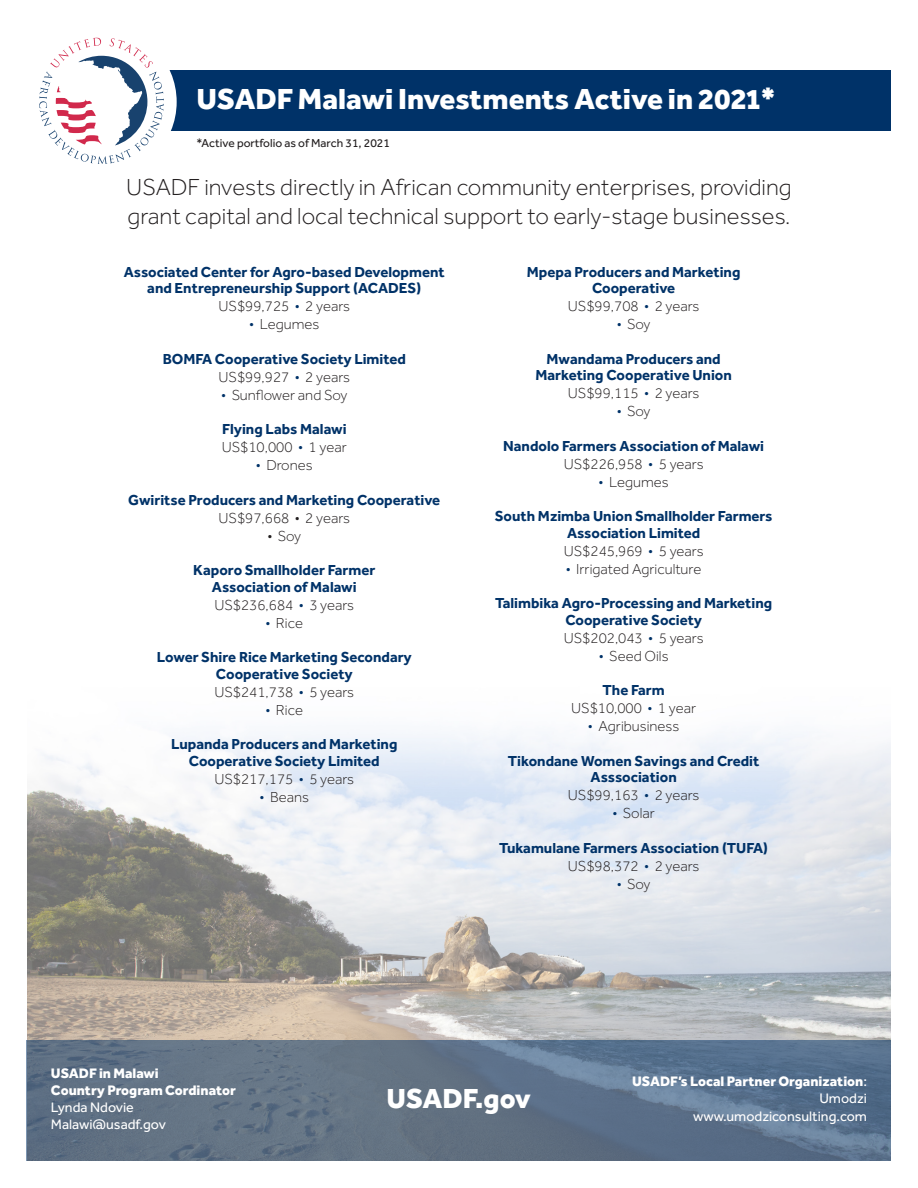
<style>
.page{position:relative;width:918px;height:1188px;background:#fff}
.page>*{position:absolute;margin:0;border:0;box-sizing:border-box;transform-origin:0 0}
.t1{font:800 30px "Effra";color:#fff}
.t2{font:800 28.5px "Effra";color:#fff}
.t3{font:300 24px/28.8px "Effra";color:#231f20}
.Captions{font:700 15px/16.5px "Effra";color:#003268;text-align:center}
.Text{font:300 15px "Effra";color:#231f20}
.t4{font:800 14.25px/17.1px "Effra";color:#fff}
.t5{font:14.25px/17.1px "Effra";color:#fff;text-align:right}
.t6{font:12px "Effra";color:#231f20}
.s1{color:#003268}
.s2{font-weight:400}
</style>
<div class="page">
<div style="left:138px;top:70px;width:753px;height:60px;background:#003268"></div>
<div style="left:27px;top:27px;width:150px;height:150px;background:#fff;border-radius:50%"></div>
<img style="left:27px;top:732px;width:864px;height:308px">
<svg style="left:27px;top:1040px;width:864px;height:121px;background:#5f7287"></svg>
<svg style="left:39px;top:38px;width:125px;height:126px"></svg>
<p class="t1" style="left:197px;top:81px;width:580px">USADF Malawi Investments Active in 2021*</p>
<p class="t6" style="left:197px;top:136px;width:195px">*Active portfolio as of March 31, 2021</p>
<p class="t3" style="left:126px;top:173px;width:667px">USADF invests directly in African community enterprises, providing grant capital and local technical support to early-stage businesses.</p>
<p class="Captions" style="left:124px;top:263px;width:323px">Associated Center for Agro-based Development and Entrepreneurship Support (ACADES)</p>
<p class="Text" style="left:218px;top:298px;width:133px">US$99,725 <span class="s1">•</span> 2 years</p>
<p class="Text" style="left:249px;top:316px;width:72px"><span class="s1">•</span> Legumes</p>
<p class="Captions" style="left:163px;top:350px;width:245px">BOMFA Cooperative Society Limited</p>
<p class="Text" style="left:218px;top:368px;width:133px">US$99,927 <span class="s1">•</span> 2 years</p>
<p class="Text" style="left:221px;top:386px;width:128px"><span class="s1">•</span> Sunflower and Soy</p>
<p class="Captions" style="left:222px;top:421px;width:126px">Flying Labs Malawi</p>
<p class="Text" style="left:222px;top:439px;width:127px">US$10,000 <span class="s1">•</span> 1 year</p>
<p class="Text" style="left:256px;top:457px;width:58px"><span class="s1">•</span> Drones</p>
<p class="Captions" style="left:128px;top:491px;width:314px">Gwiritse Producers and Marketing Cooperative</p>
<p class="Text" style="left:218px;top:509px;width:133px">US$97,668 • 2 years</p>
<p class="Text" style="left:267px;top:527px;width:35px">• Soy</p>
<p class="Captions" style="left:193px;top:562px;width:183px">Kaporo Smallholder Farmer<br>Association of Malawi</p>
<p class="Text" style="left:214px;top:596px;width:141px">US$236,684 <span class="s1">•</span> 3 years</p>
<p class="Text" style="left:265px;top:614px;width:39px"><span class="s1">•</span> Rice</p>
<p class="Captions" style="left:157px;top:649px;width:257px">Lower Shire Rice Marketing Secondary<br>Cooperative Society</p>
<p class="Text" style="left:214px;top:683px;width:141px">US$241,738 <span class="s1">•</span> 5 years</p>
<p class="Text" style="left:265px;top:701px;width:39px"><span class="s1">•</span> Rice</p>
<p class="Captions" style="left:171px;top:736px;width:228px">Lupanda Producers and Marketing<br>Cooperative Society Limited</p>
<p class="Text" style="left:214px;top:770px;width:141px">US$217,175 <span class="s1">•</span> 5 years</p>
<p class="Text" style="left:260px;top:788px;width:51px"><span class="s1">•</span> Beans</p>
<p class="Captions" style="left:527px;top:263px;width:215px">Mpepa Producers and Marketing<br>Cooperative</p>
<p class="Text" style="left:568px;top:298px;width:133px">US$99,708 <span class="s1">•</span> 2 years</p>
<p class="Text" style="left:617px;top:316px;width:35px"><span class="s1">•</span> Soy</p>
<p class="Captions" style="left:536px;top:350px;width:198px">Mwandama Producers and<br>Marketing Cooperative Union</p>
<p class="Text" style="left:568px;top:385px;width:133px">US$99,115 <span class="s1">•</span> 2 years</p>
<p class="Text" style="left:617px;top:403px;width:35px"><span class="s1">•</span> Soy</p>
<p class="Captions" style="left:503px;top:437px;width:262px">Nandolo Farmers Association of Malawi</p>
<p class="Text" style="left:564px;top:455px;width:141px">US$226,958 <span class="s1">•</span> 5 years</p>
<p class="Text" style="left:599px;top:473px;width:72px"><span class="s1">•</span> Legumes</p>
<p class="Captions" style="left:495px;top:508px;width:279px">South Mzimba Union Smallholder Farmers<br>Association Limited</p>
<p class="Text" style="left:564px;top:542px;width:141px">US$245,969 <span class="s1">•</span> 5 years</p>
<p class="Text" style="left:566px;top:560px;width:137px"><span class="s1">•</span> Irrigated Agriculture</p>
<p class="Captions" style="left:495px;top:595px;width:279px">Talimbika Agro-Processing and Marketing<br>Cooperative Society</p>
<p class="Text" style="left:564px;top:629px;width:141px">US$202,043 <span class="s1">•</span> 5 years</p>
<p class="Text" style="left:599px;top:647px;width:71px"><span class="s1">•</span> Seed Oils</p>
<p class="Captions" style="left:603px;top:682px;width:64px">The Farm</p>
<p class="Text" style="left:571px;top:700px;width:127px">US$10,000 <span class="s1">•</span> 1 year</p>
<p class="Text" style="left:588px;top:718px;width:93px"><span class="s1">•</span> Agribusiness</p>
<p class="Captions" style="left:508px;top:752px;width:253px">Tikondane Women Savings and Credit<br>Asssociation</p>
<p class="Text" style="left:568px;top:787px;width:133px">US$99,163 <span class="s1">•</span> 2 years</p>
<p class="Text" style="left:612px;top:805px;width:44px"><span class="s1">•</span> Solar</p>
<p class="Captions" style="left:499px;top:839px;width:270px">Tukamulane Farmers Association (TUFA)</p>
<p class="Text" style="left:568px;top:857px;width:133px">US$98,372 <span class="s1">•</span> 2 years</p>
<p class="Text" style="left:617px;top:875px;width:35px"><span class="s1">•</span> Soy</p>
<p class="t4" style="left:51px;top:1064px;width:186px">USADF in Malawi<br>Country Program Cordinator<br><span class="s2">Lynda Ndovie<br>Malawi@usadf.gov</span></p>
<p class="t2" style="left:387px;top:1081px;width:146px">USADF.gov</p>
<p class="t4" style="left:632px;top:1073px;width:236px">USADF’s Local Partner Organization<span class="s2">:</span></p>
<p class="t5" style="left:693px;top:1090px;width:175px">Umodzi www.umodziconsulting.com</p>
</div>
